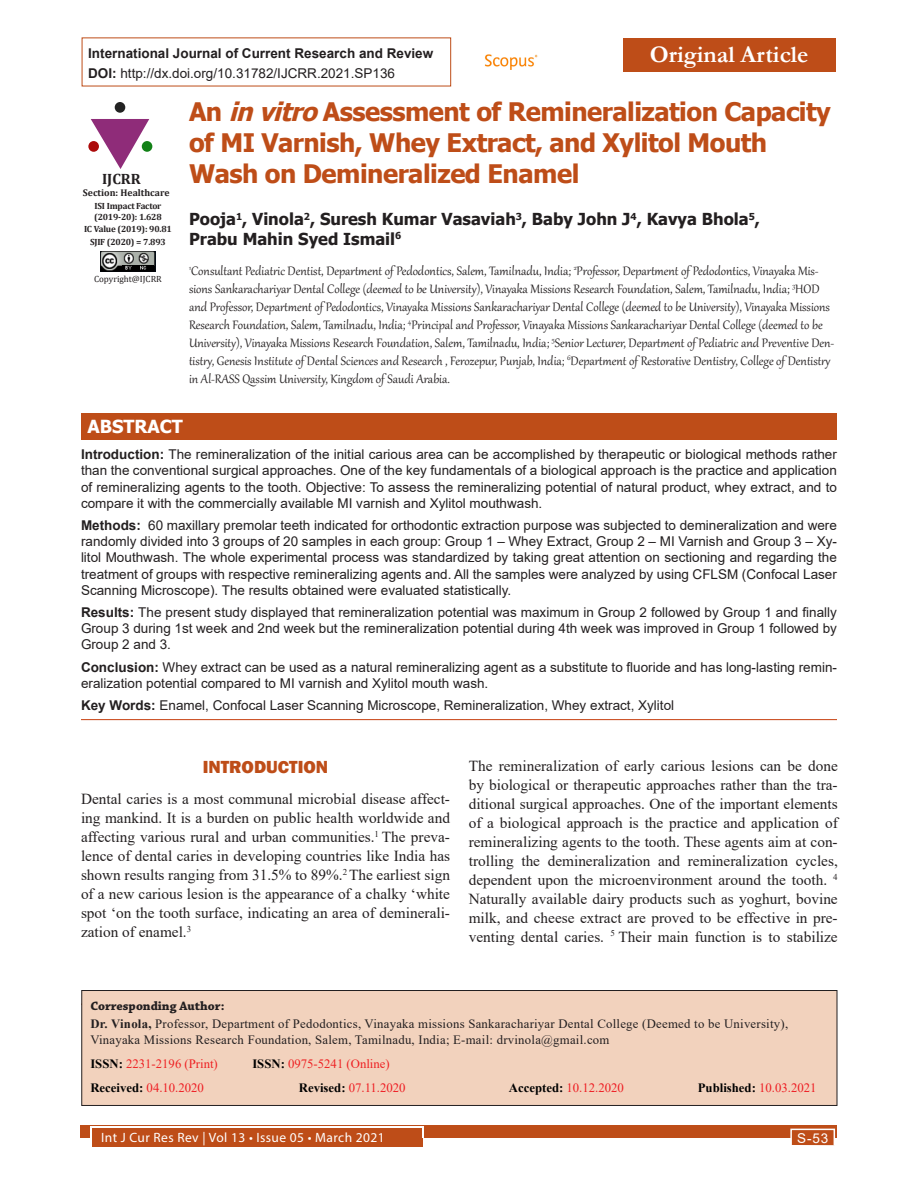
<style>
.page{position:relative;width:918px;height:1188px;background:#fff}
.page>*{position:absolute;margin:0;border:0;box-sizing:border-box;transform-origin:0 0}
.Article_title{font:700 25.5px/30.6px "Tahoma";letter-spacing:-.02em;color:#be4d18}
.Articles{font:700 24px "Garamond";color:#fff}
.Head_1{font:800 18px "Franklin Gothic";color:#be4d18}
.t1{font:700 18px "Tahoma";color:#fff}
.Author_name{font:700 16.5px/19.8px "Tahoma";color:#231f20}
.Text_copy{font:15.3px/18.9px "Times New Roman";color:#231f20;text-align:justify}
.Author_affiliation{font:15px/18px "Gabriola";color:#231f20}
.t2{font:700 15px "Cambria";color:#231f20}
.Abstract_text{font:13.5px/16.2px "Arial";color:#231f20;text-align:justify}
.Keywords{font:13.5px "Arial";color:#231f20}
.t3{font:700 13.5px "Arial";color:#231f20}
.t4{font:13.5px "Myriad Pro";letter-spacing:.03em;color:#fff}
.t5{font:13.5px "Arial";color:#fff}
.Corresponding_text{font:12.75px/15.3px "Times New Roman";letter-spacing:.02em;color:#231f20}
.Corresponding_text-2{font:12.75px "Times New Roman";color:#ee1d23}
.Corresponding_text-3{font:12.75px "Times New Roman";color:#ee2123}
.Corresponding_head{font:700 12.75px "Chaparral Pro";color:#231f20}
.Corresponding_text-4{font:700 12.75px "Times New Roman";color:#000}
.t6{font:700 9.75px "Cambria";color:#231f20}
.t7{font:700 9px/10.8px "Cambria";letter-spacing:-.02em;color:#231f20}
.Text{font:9px "Cambria";color:#231f20}
.s1{font-weight:700}
.s2{font-style:italic}
.s3{font-weight:700;color:#000}
.s4{font-weight:400;color:#ee1d23}
</style>
<div class="page">
<div style="left:81px;top:1125px;width:756px;height:13px;background:#be4d18"></div>
<div style="left:92px;top:1128px;width:330px;height:19px;background:#be4d18"></div>
<hr style="left:90px;top:1127px;width:333px;height:1px;background:#fff">
<svg style="left:90px;top:1128px;width:2px;height:10px"></svg>
<svg style="left:422px;top:1127px;width:2px;height:11px"></svg>
<div style="left:790px;top:1129px;width:45px;height:17px;background:#be4d18;border:2px solid #fff"></div>
<div style="left:623px;top:38px;width:212px;height:34px;background:#be4d18"></div>
<img style="left:485px;top:54px;width:53px;height:16px">
<div style="left:81px;top:990px;width:756px;height:116px;background:#f2d2bd;border:1px solid #231f20"></div>
<svg style="left:91px;top:119px;width:58px;height:50px"></svg>
<div style="left:142px;top:141px;width:10px;height:11px;background:#128117;border-radius:50%"></div>
<div style="left:115px;top:102px;width:10px;height:11px;background:#232323;border-radius:50%"></div>
<div style="left:88px;top:141px;width:11px;height:11px;background:#ac0b0b;border-radius:50%"></div>
<img style="left:101px;top:252px;width:54px;height:19px">
<img style="left:123px;top:265px;width:31px;height:5px">
<hr style="left:81px;top:719px;width:756px;height:1px;background:#cd542a">
<div style="left:81px;top:413px;width:756px;height:27px;background:#be4d18"></div>
<p class="t3" style="left:88px;top:43px;width:347px">International Journal of Current Research and Review</p>
<p class="Articles" style="left:650px;top:39px;width:160px">Original Article</p>
<p class="Abstract_text" style="left:88px;top:65px;width:308px"><span class="s1">DOI:</span> http://dx.doi.org/10.31782/IJCRR.2021.SP136</p>
<p class="t2" style="left:102px;top:168px;width:40px">IJCRR</p>
<p class="t6" style="left:83px;top:186px;width:88px">Section: Healthcare</p>
<p class="t7" style="left:94px;top:200px;width:69px">ISI Impact Factor (2019-20): 1.628</p>
<p class="t7" style="left:84px;top:224px;width:89px">IC Value (2019): 90.81</p>
<p class="t7" style="left:90px;top:236px;width:77px">SJIF (2020) = 7.893</p>
<p class="Text" style="left:94px;top:273px;width:69px">Copyright@IJCRR</p>
<p class="Article_title" style="left:189px;top:98px;width:643px">An <span class="s2">invitro</span>Assessment of Remineralization Capacity of MI Varnish, Whey Extract, and Xylitol Mouth<br>Wash on Demineralized Enamel</p>
<p class="Author_name" style="left:189px;top:210px;width:573px">Pooja<sup>1</sup>, Vinola<sup>2</sup>, Suresh Kumar Vasaviah<sup>3</sup>, Baby John J<sup>4</sup>, Kavya Bhola<sup>5</sup>,<br>Prabu Mahin Syed Ismail<sup>6</sup></p>
<p class="Author_affiliation" style="left:189px;top:261px;width:647px"><sup>1</sup>Consultant Pediatric Dentist, Department of Pedodontics, Salem, Tamilnadu, India; <sup>2</sup>Professor, Department of Pedodontics, Vinayaka Mis&shy;sions Sankarachariyar Dental College (deemed to be University), Vinayaka Missions Research Foundation, Salem, Tamilnadu, India; <sup>3</sup>HOD and Professor, Department of Pedodontics, Vinayaka Missions Sankarachariyar Dental College (deemed to be University), Vinayaka Missions Research Foundation, Salem, Tamilnadu, India; <sup>4</sup>Principal and Professor, Vinayaka Missions Sankarachariyar Dental College (deemed to be University), Vinayaka Missions Research Foundation, Salem, Tamilnadu, India; <sup>5</sup>Senior Lecturer, Department of Pediatric and Preventive Den&shy;tistry, Genesis Institute of Dental Sciences and Research , Ferozepur, Punjab, India; <sup>6</sup>Department of Restorative Dentistry, College of Dentistry in Al-RASS Qassim University, Kingdom of Saudi Arabia.</p>
<p class="t1" style="left:87px;top:414px;width:97px">ABSTRACT</p>
<p class="Abstract_text" style="left:81px;top:446px;width:757px"><span class="s1">Introduction:</span> The remineralization of the initial carious area can be accomplished by therapeutic or biological methods rather than the conventional surgical approaches. One of the key fundamentals of a biological approach is the practice and application of remineralizing agents to the tooth. Objective: To assess the remineralizing potential of natural product, whey extract, and to compare it with the commercially available MI varnish and Xylitol mouthwash.</p>
<p class="Abstract_text" style="left:81px;top:517px;width:758px"><span class="s1">Methods:</span> 60 maxillary premolar teeth indicated for orthodontic extraction purpose was subjected to demineralization and were randomly divided into 3 groups of 20 samples in each group: Group 1 – Whey Extract, Group 2 – MI Varnish and Group 3 – Xy&shy;litol Mouthwash. The whole experimental process was standardized by taking great attention on sectioning and regarding the treatment of groups with respective remineralizing agents and. All the samples were analyzed by using CFLSM (Confocal Laser Scanning Microscope). The results obtained were evaluated statistically.</p>
<p class="Abstract_text" style="left:81px;top:604px;width:757px"><span class="s1">Results:</span> The present study displayed that remineralization potential was maximum in Group 2 followed by Group 1 and finally Group 3 during 1st week and 2nd week but the remineralization potential during 4th week was improved in Group 1 followed by Group 2 and 3.</p>
<p class="Abstract_text" style="left:81px;top:659px;width:757px"><span class="s1">Conclusion:</span> Whey extract can be used as a natural remineralizing agent as a substitute to fluoride and has long-lasting remin&shy;eralization potential compared to MI varnish and Xylitol mouth wash.</p>
<p class="Keywords" style="left:81px;top:696px;width:595px"><span class="s1">Key Words:</span> Enamel, Confocal Laser Scanning Microscope, Remineralization, Whey extract, Xylitol</p>
<p class="Head_1" style="left:203px;top:756px;width:127px">INTRODUCTION</p>
<p class="Text_copy" style="left:81px;top:789px;width:371px">Dental caries is a most communal microbial disease affect&shy;ing mankind. It is a burden on public health worldwide and affecting various rural and urban communities.<sup>1</sup> The preva&shy;lence of dental caries in developing countries like India has shown results ranging from 31.5% to 89%.<sup>2</sup> The earliest sign of a new carious lesion is the appearance of a chalky ‘white spot ‘on the tooth surface, indicating an area of deminerali&shy;zation of enamel.<sup>3</sup></p>
<p class="Text_copy" style="left:469px;top:756px;width:371px">The remineralization of early carious lesions can be done by biological or therapeutic approaches rather than the tra&shy;ditional surgical approaches. One of the important elements of a biological approach is the practice and application of remineralizing agents to the tooth. These agents aim at con&shy;trolling the demineralization and remineralization cycles, dependent upon the microenvironment around the tooth. <sup>4<br></sup>Naturally available dairy products such as yoghurt, bovine milk, and cheese extract are proved to be effective in pre&shy;venting dental caries. <sup>5</sup> Their main function is to stabilize</p>
<p class="Corresponding_head" style="left:90px;top:998px;width:136px">Corresponding Author:</p>
<p class="Corresponding_text" style="left:90px;top:1016px;width:699px"><span class="s1">Dr. Vinola,</span> Professor, Department of Pedodontics, Vinayaka missions Sankarachariyar Dental College (Deemed to be University),<br>Vinayaka Missions Research Foundation, Salem, Tamilnadu, India; E-mail: drvinola@gmail.com</p>
<p class="Corresponding_text-3" style="left:90px;top:1055px;width:129px"><span class="s3">ISSN:</span> 2231-2196 (Print)</p>
<p class="Corresponding_text-3" style="left:252px;top:1055px;width:139px"><span class="s3">ISSN:</span> 0975-5241 (Online)</p>
<p class="Corresponding_text-2" style="left:90px;top:1079px;width:115px"><span class="s3">Received:</span> 04.10.2020</p>
<p class="Corresponding_text-2" style="left:299px;top:1079px;width:108px"><span class="s3">Revised:</span> 07.11.2020</p>
<p class="Corresponding_text-2" style="left:509px;top:1079px;width:117px"><span class="s3">Accepted:</span> 10.12.2020</p>
<p class="Corresponding_text-4" style="left:698px;top:1079px;width:120px">Published: <span class="s4">10.03.2021</span></p>
<p class="t4" style="left:101px;top:1129px;width:285px">Int J Cur Res Rev | Vol 13 • Issue 05 • March 2021</p>
<p class="t5" style="left:797px;top:1129px;width:32px">S-53</p>
</div>
